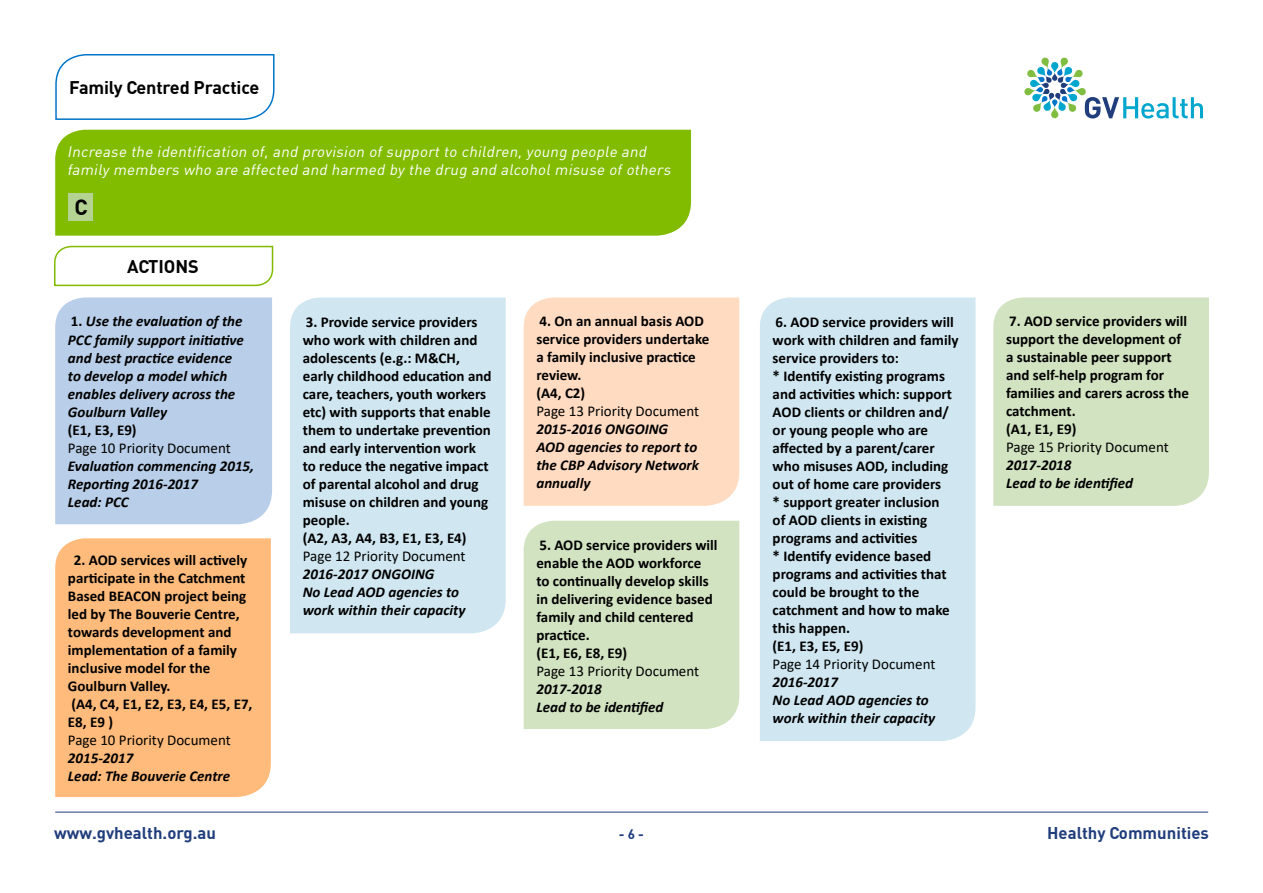
<style>
.page{position:relative;width:1263px;height:893px;background:#fff}
.page>*{position:absolute;margin:0;border:0;box-sizing:border-box;transform-origin:0 0}
.t1{font:700 21.6px "DIN";color:#000}
.t2{font:700 18px "DIN";letter-spacing:-.01em;color:#000}
.t3{font:700 16.65px "DIN";color:#203d7c}
.t4{font:700 15px/18px "Calibri";color:#000}
.t5{font:italic 700 15px/18px "Calibri";color:#000}
.t6{font:15px "Calibri";color:#000}
.t7{font:italic 15px/18px "DIN";color:#fff}
.t8{font:700 13.5px "DIN";color:#203d7c}
.s1{font-style:normal}
</style>
<div class="page">
<hr style="left:55px;top:812px;width:1153px;height:1px;background:#203d7c">
<svg style="left:1024px;top:57px;width:179px;height:62px"></svg>
<div style="left:55px;top:130px;width:636px;height:106px;background:#82bc00"></div>
<svg style="left:54px;top:245px;width:220px;height:42px"></svg>
<div style="left:55px;top:297px;width:217px;height:227px;background:#b9cee8"></div>
<div style="left:68px;top:193px;width:25px;height:28px;background:#b4d393"></div>
<div style="left:55px;top:538px;width:216px;height:259px;background:#ffbb7b"></div>
<div style="left:290px;top:297px;width:216px;height:336px;background:#d0e7f1"></div>
<div style="left:524px;top:297px;width:215px;height:209px;background:#ffdbc1"></div>
<div style="left:524px;top:521px;width:215px;height:208px;background:#d2e3c1"></div>
<div style="left:760px;top:297px;width:215px;height:444px;background:#d0e7f1"></div>
<div style="left:993px;top:297px;width:216px;height:209px;background:#d2e3c1"></div>
<svg style="left:55px;top:54px;width:220px;height:66px"></svg>
<p class="t2" style="left:69px;top:76px;width:192px">Family Centred Practice</p>
<p class="t7" style="left:67px;top:142px;width:608px">Increase the identification of, and provision of support to children, young people and family members who are affected and harmed by the drug and alcohol misuse of others</p>
<h1 class="t1" style="left:75px;top:194px;width:14px">C</h1>
<p class="t2" style="left:127px;top:255px;width:73px">ACTIONS</p>
<p class="t5" style="left:68px;top:312px;width:177px"><span class="s1">1.</span> Use the evaluation of the<br>PCC family support initiative and best practice evidence to develop a model which enables delivery across the<br>Goulburn Valley</p>
<p class="t4" style="left:68px;top:420px;width:70px">(E1, E3, E9)</p>
<p class="t6" style="left:68px;top:437px;width:164px">Page 10 Priority Document</p>
<p class="t5" style="left:68px;top:456px;width:188px">Evaluation commencing 2015,<br>Reporting 2016-2017<br>Lead: PCC</p>
<p class="t4" style="left:68px;top:551px;width:186px;text-indent:6px">2. AOD services will actively participate in the Catchment<br>Based BEACON project being led by The Bouverie Centre, towards development and implementation of a family inclusive model for the<br>Goulburn Valley.<br>(A4, C4, E1, E2, E3, E4, E5, E7,<br>E8, E9 )</p>
<p class="t6" style="left:68px;top:730px;width:164px">Page 10 Priority Document</p>
<p class="t5" style="left:68px;top:749px;width:164px">2015-2017<br>Lead: The Bouverie Centre</p>
<p class="t4" style="left:303px;top:313px;width:190px">3. Provide service providers who work with children and adolescents (e.g.: M&amp;CH, early childhood education and care, teachers, youth workers etc) with supports that enable them to undertake prevention and early intervention work to reduce the negative impact of parental alcohol and drug misuse on children and young people.<br>(A2, A3, A4, B3, E1, E3, E4)</p>
<p class="t6" style="left:303px;top:546px;width:164px">Page 12 Priority Document</p>
<p class="t5" style="left:303px;top:565px;width:164px">2016-2017 ONGOING<br>No Lead AOD agencies to work within their capacity</p>
<p class="t4" style="left:536px;top:312px;width:174px">4. On an annual basis AOD service providers undertake a family inclusive practice review.<br>(A4, C2)</p>
<p class="t6" style="left:536px;top:401px;width:164px">Page 13 Priority Document</p>
<p class="t5" style="left:536px;top:420px;width:164px">2015-2016 ONGOING<br>AOD agencies to report to the CBP Advisory Network annually</p>
<p class="t4" style="left:536px;top:535px;width:183px">5. AOD service providers will enable the AOD workforce to continually develop skills in delivering evidence based family and child centered practice.<br>(E1, E6, E8, E9)</p>
<p class="t6" style="left:536px;top:660px;width:164px">Page 13 Priority Document</p>
<p class="t5" style="left:536px;top:679px;width:129px">2017-2018<br>Lead to be identified</p>
<p class="t4" style="left:773px;top:313px;width:187px">6. AOD service providers will work with children and family service providers to:<br>* Identify existing programs and activities which: support<br>AOD clients or children and/ or young people who are affected by a parent/carer who misuses AOD, including out of home care providers<br>* support greater inclusion<br>of AOD clients in existing programs and activities<br>* Identify evidence based programs and activities that could be brought to the catchment and how to make this happen.<br>(E1, E3, E5, E9)</p>
<p class="t6" style="left:773px;top:654px;width:164px">Page 14 Priority Document</p>
<p class="t5" style="left:773px;top:672px;width:164px">2016-2017<br>No Lead AOD agencies to work within their capacity</p>
<p class="t4" style="left:1006px;top:312px;width:184px">7. AOD service providers will support the development of a sustainable peer support and self-help program for families and carers across the catchment.<br>(A1, E1, E9)</p>
<p class="t6" style="left:1006px;top:437px;width:164px">Page 15 Priority Document</p>
<p class="t5" style="left:1006px;top:456px;width:129px">2017-2018<br>Lead to be identified</p>
<p class="t3" style="left:54px;top:822px;width:164px">www.gvhealth.org.au</p>
<p class="t8" style="left:619px;top:825px;width:27px">- 6 -</p>
<p class="t3" style="left:1047px;top:822px;width:163px">Healthy Communities</p>
</div>
